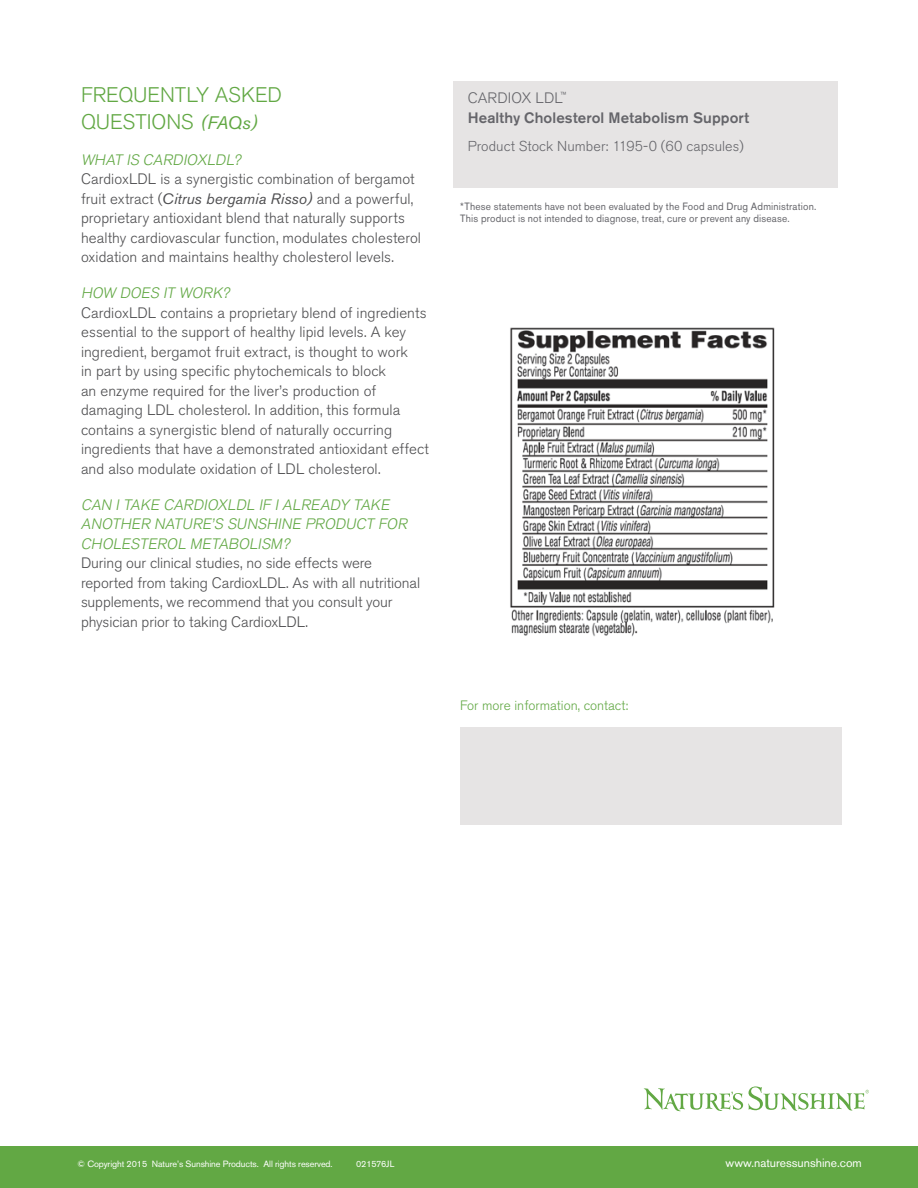
<style>
.page{position:relative;width:918px;height:1188px;background:#fff}
.page>*{position:absolute;margin:0;border:0;box-sizing:border-box;transform-origin:0 0}
.t1{font:300 21px/27px "Akzidenz Grotesk BE";color:#62a844}
.t2{font:300 15px/19.5px "Akzidenz Grotesk BE";letter-spacing:.005em;color:#4d4d4f}
.t3{font:italic 300 15px/19.5px "Akzidenz Grotesk BE";color:#62a844}
.t4{font:500 15px/19.5px "Akzidenz Grotesk BE";letter-spacing:.01em;color:#65656a}
.t5{font:300 14.25px "Akzidenz Grotesk BE";letter-spacing:.005em;color:#65656a}
.t6{font:300 13.5px "Akzidenz Grotesk BE";color:#62a844}
.t7{font:12px "Akzidenz Grotesk BE";color:#fff}
.t8{font:10.5px/12.6px "Akzidenz Grotesk BE";letter-spacing:.02em;color:#65656a;scale:.95 1}
.t9{font:9px "Akzidenz Grotesk BE";letter-spacing:-.01em;color:#fff}
.s1{font-weight:400;font-style:italic;font-size:18px}
.s2{font-weight:400;font-style:italic}
.s3{font-weight:300}
</style>
<div class="page">
<div style="left:453px;top:81px;width:384px;height:107px;background:#e6e4e4"></div>
<div style="left:460px;top:728px;width:382px;height:97px;background:#e6e4e4"></div>
<svg style="left:644px;top:1086px;width:225px;height:26px"></svg>
<div style="left:0;top:1146px;width:918px;height:42px;background:#62a844"></div>
<img style="left:510px;top:327px;width:265px;height:310px">
<h1 class="t1" style="left:81px;top:81px;width:202px">FREQUENTLY ASKED<br>QUESTIONS <span class="s1">(FAQs)</span></h1>
<p class="t3" style="left:81px;top:150px;width:164px">WHAT IS CARDIOXLDL?</p>
<p class="t2" style="left:81px;top:170px;width:342px">CardioxLDL is a synergistic combination of bergamot fruit extract (<span class="s2">Citrus bergamia Risso)</span> and a powerful, proprietary antioxidant blend that naturally supports healthy cardiovascular function, modulates cholesterol oxidation and maintains healthy cholesterol levels.</p>
<p class="t3" style="left:81px;top:284px;width:153px">HOW DOES IT WORK?</p>
<p class="t2" style="left:81px;top:303px;width:349px">CardioxLDL contains a proprietary blend of ingredients essential to the support of healthy lipid levels. A key ingredient, bergamot fruit extract, is thought to work<br>in part by using specific phytochemicals to block<br>an enzyme required for the liver’s production of damaging LDL cholesterol. In addition, this formula contains a synergistic blend of naturally occurring ingredients that have a demonstrated antioxidant effect and also modulate oxidation of LDL cholesterol.</p>
<p class="t3" style="left:81px;top:495px;width:331px">CAN I TAKE CARDIOXLDL IF I ALREADY TAKE<br>ANOTHER NATURE’S SUNSHINE PRODUCT FOR<br>CHOLESTEROL METABOLISM?</p>
<p class="t2" style="left:81px;top:554px;width:341px">During our clinical studies, no side effects were reported from taking CardioxLDL. As with all nutritional supplements, we recommend that you consult your physician prior to taking CardioxLDL.</p>
<p class="t4" style="left:468px;top:88px;width:283px"><span class="s3">CARDIOX LDL</span><sup>™<br></sup>Healthy Cholesterol Metabolism Support</p>
<p class="t5" style="left:468px;top:138px;width:278px">Product Stock Number: 1195-0 (60 capsules)</p>
<p class="t8" style="left:460px;top:200px;width:377px">*These statements have not been evaluated by the Food and Drug Administration.<br>This product is not intended to diagnose, treat, cure or prevent any disease.</p>
<p class="t6" style="left:460px;top:698px;width:169px">For more information, contact:</p>
<p class="t9" style="left:78px;top:1158px;width:257px">© Copyright 2015 Nature’s Sunshine Products. All rights reserved.</p>
<p class="t9" style="left:356px;top:1158px;width:40px">021576JL</p>
<p class="t7" style="left:726px;top:1156px;width:138px">www.naturessunshine.com</p>
</div>
